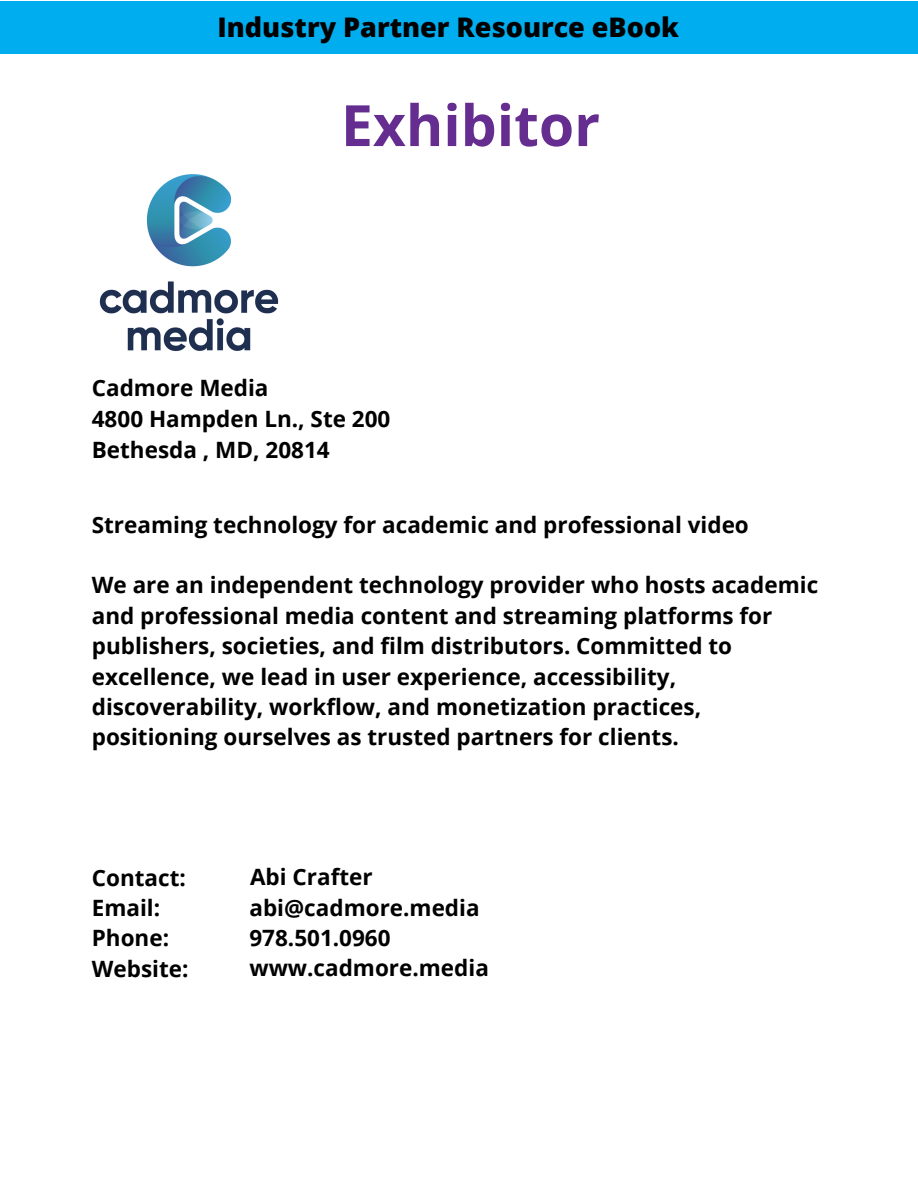
<style>
.page{position:relative;width:918px;height:1188px;background:#fff}
.page>*{position:absolute;margin:0;border:0;box-sizing:border-box;transform-origin:0 0}
.t1{font:700 57px "Open Sans";color:#662d91}
.t2{font:800 27px "Open Sans";color:#000}
.t3{font:700 22.5px/30.3px "Open Sans";color:#000}
.t4{font:700 22.5px/30.3px "Open Sans";color:#000}
</style>
<div class="page">
<div style="left:1px;top:2px;width:917px;height:52px;background:#00aeef"></div>
<img style="left:99px;top:174px;width:180px;height:177px">
<p class="t2" style="left:217px;top:9px;width:463px">Industry Partner Resource eBook</p>
<h1 class="t1" style="left:341px;top:85px;width:261px">Exhibitor</h1>
<p class="t3" style="left:92px;top:371px;width:300px;line-height:31.5px">Cadmore Media<br>4800 Hampden Ln., Ste 200<br>Bethesda , MD, 20814</p>
<p class="t3" style="left:92px;top:509px;width:659px">Streaming technology for academic and professional video</p>
<p class="t3" style="left:92px;top:570px;width:728px">We are an independent technology provider who hosts academic and professional media content and streaming platforms for publishers, societies, and film distributors. Committed to excellence, we lead in user experience, accessibility, discoverability, workflow, and monetization practices, positioning ourselves as trusted partners for clients.</p>
<p class="t4" style="left:92px;top:862px;width:98px">Contact:<br>Email:<br>Phone:<br>Website:</p>
<p class="t3" style="left:249px;top:861px;width:241px">Abi Crafter abi@cadmore.media<br>978.501.0960 www.cadmore.media</p>
</div>
